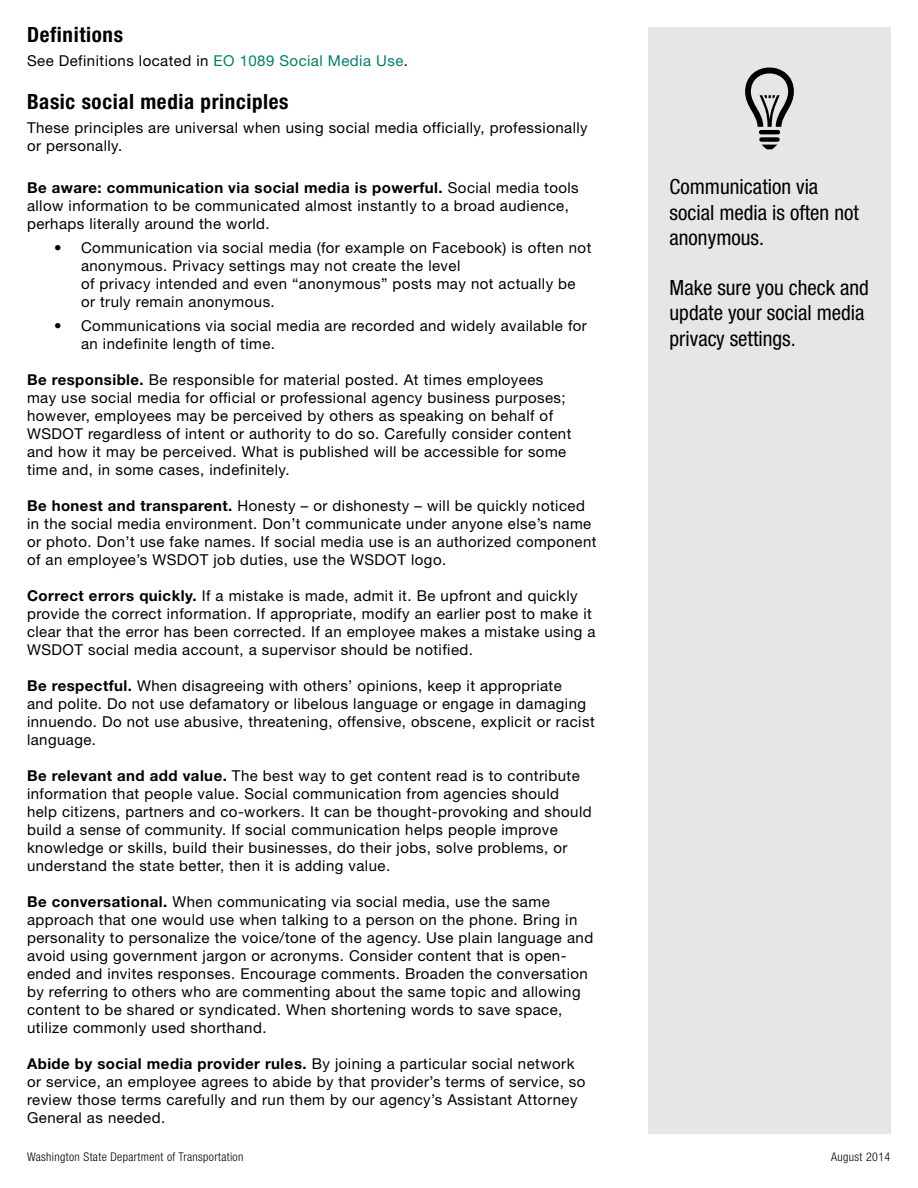
<style>
.page{position:relative;width:918px;height:1188px;background:#fff}
.page>*{position:absolute;margin:0;border:0;box-sizing:border-box;transform-origin:0 0}
.t1{font:condensed 21px/25.2px "Helvetica Neue LT Std";color:#000}
.t2{font:700 condensed 21px "Helvetica Neue LT Std";letter-spacing:.03em;color:#000}
.t3{font:15px/18px "Helvetica Neue LT Std";letter-spacing:.03em;color:#000}
.t4{font:300 condensed 12px "Helvetica Neue LT Std";letter-spacing:.03em;color:#000}
.s1{color:#008066}
.s2{font-weight:700}
</style>
<div class="page">
<div style="left:648px;top:27px;width:243px;height:1107px;background:#e6e6e6"></div>
<svg style="left:745px;top:67px;width:49px;height:82px"></svg>
<h1 class="t2" style="left:27px;top:22px;width:98px">Definitions</h1>
<p class="t3" style="left:27px;top:51px;width:383px">See Definitions located in <span class="s1">EO 1089 Social Media Use</span>.</p>
<h1 class="t2" style="left:27px;top:89px;width:263px">Basic social media principles</h1>
<p class="t3" style="left:27px;top:119px;width:562px">These principles are universal when using social media officially, professionally or personally.</p>
<p class="t3" style="left:27px;top:179px;width:553px"><span class="s2">Be aware: communication via social media is powerful.</span> Social media tools allow information to be communicated almost instantly to a broad audience, perhaps literally around the world.</p>
<p class="t3" style="left:81px;top:239px;width:512px;text-indent:-27px">• Communication via social media (for example on Facebook) is often not anonymous. Privacy settings may not create the level<br>of privacy intended and even “anonymous” posts may not actually be or truly remain anonymous.</p>
<p class="t3" style="left:81px;top:317px;width:507px;text-indent:-27px">• Communications via social media are recorded and widely available for an indefinite length of time.</p>
<p class="t3" style="left:27px;top:371px;width:546px"><span class="s2">Be responsible.</span> Be responsible for material posted. At times employees may use social media for official or professional agency business purposes; however, employees may be perceived by others as speaking on behalf of WSDOT regardless of intent or authority to do so. Carefully consider content and how it may be perceived. What is published will be accessible for some time and, in some cases, indefinitely.</p>
<p class="t3" style="left:27px;top:497px;width:571px"><span class="s2">Be honest and transparent.</span> Honesty – or dishonesty – will be quickly noticed in the social media environment. Don’t communicate under anyone else’s name or photo. Don’t use fake names. If social media use is an authorized component of an employee’s WSDOT job duties, use the WSDOT logo.</p>
<p class="t3" style="left:27px;top:587px;width:570px"><span class="s2">Correct errors quickly.</span> If a mistake is made, admit it. Be upfront and quickly provide the correct information. If appropriate, modify an earlier post to make it clear that the error has been corrected. If an employee makes a mistake using a WSDOT social media account, a supervisor should be notified.</p>
<p class="t3" style="left:27px;top:677px;width:569px"><span class="s2">Be respectful.</span> When disagreeing with others’ opinions, keep it appropriate<br>and polite. Do not use defamatory or libelous language or engage in damaging innuendo. Do not use abusive, threatening, offensive, obscene, explicit or racist language.</p>
<p class="t3" style="left:27px;top:767px;width:566px"><span class="s2">Be relevant and add value.</span> The best way to get content read is to contribute information that people value. Social communication from agencies should help citizens, partners and co-workers. It can be thought-provoking and should build a sense of community. If social communication helps people improve knowledge or skills, build their businesses, do their jobs, solve problems, or understand the state better, then it is adding value.</p>
<p class="t3" style="left:27px;top:893px;width:568px"><span class="s2">Be conversational.</span> When communicating via social media, use the same approach that one would use when talking to a person on the phone. Bring in personality to personalize the voice/tone of the agency. Use plain language and avoid using government jargon or acronyms. Consider content that is open&shy;ended and invites responses. Encourage comments. Broaden the conversation by referring to others who are commenting about the same topic and allowing content to be shared or syndicated. When shortening words to save space, utilize commonly used shorthand.</p>
<p class="t3" style="left:27px;top:1055px;width:560px"><span class="s2">Abide by social media provider rules.</span> By joining a particular social network or service, an employee agrees to abide by that provider’s terms of service, so review those terms carefully and run them by our agency’s Assistant Attorney General as needed.</p>
<h1 class="t1" style="left:670px;top:174px;width:191px">Communication via social media is often not anonymous.</h1>
<h1 class="t1" style="left:670px;top:275px;width:201px">Make sure you check and update your social media privacy settings.</h1>
<p class="t4" style="left:27px;top:1150px;width:218px">Washington State Department of Transportation</p>
<p class="t4" style="left:831px;top:1150px;width:61px">August 2014</p>
</div>
